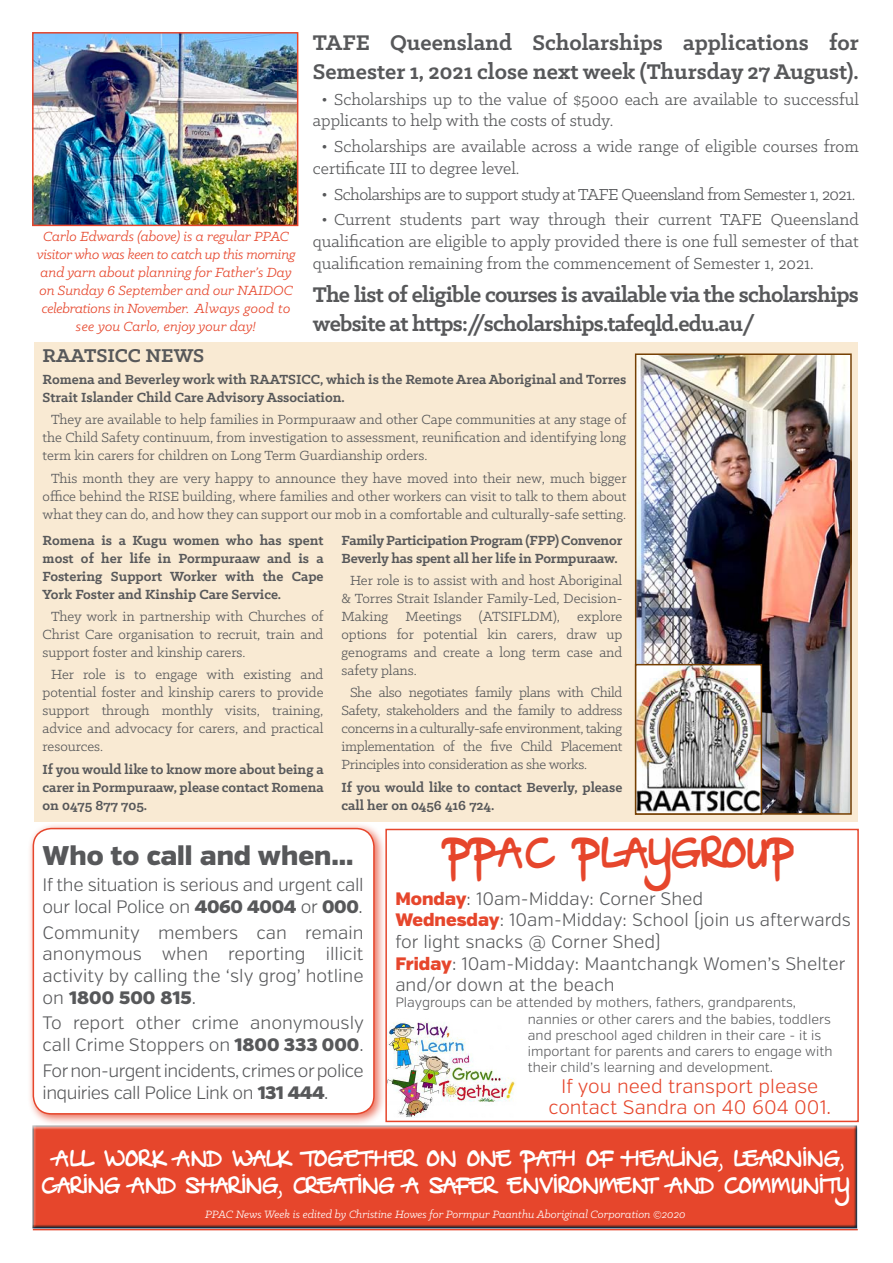
<style>
.page{position:relative;width:893px;height:1263px;background:#fff}
.page>*{position:absolute;margin:0;border:0;box-sizing:border-box;transform-origin:0 0}
.t1{font:42px "DK Babysitter";color:#e6462c}
.t2{font:900 27px "Verb";color:#57585a}
.First_Par{font:700 24px/28.8px "Klinic Slab";letter-spacing:-.03em;color:#57585a}
.First_Par-2{font:700 24px/28.8px "Klinic Slab";color:#57585a}
.t3{font:22.5px/27px "DK Babysitter";letter-spacing:-.01em;color:#fff;text-align:center}
.First_Par-3{font:700 21px "Klinic Slab";color:#57585a}
.First_Par-4{font:300 19.5px/21px "Verb";color:#e6462c;text-align:center}
.t4{font:18px/21.6px "Klinic Slab";color:#57585a}
.t5{font:300 18px/21.6px "Verb";color:#57585a}
.t6{font:300 18px/21.6px "Verb";letter-spacing:-.03em;color:#57585a}
.t7{font:300 18px/21.6px "Verb";letter-spacing:-.02em;color:#57585a}
.t8{font:18px "Klinic Slab";letter-spacing:-.03em;color:#57585a}
.t9{font:15px/18px "Klinic Slab";color:#57585a;text-align:justify}
.First_Par-5{font:700 15px/18px "Klinic Slab";color:#57585a}
.t10{font:italic 15px/18px "Klinic Slab";color:#e6462c;text-align:center}
.t11{font:300 13.5px/16.2px "Verb";color:#57585a}
.t12{font:italic 12px "Klinic Slab";color:#fff}
.s1{font-weight:900}
.s2{font-weight:900;color:#e6462c}
</style>
<div class="page">
<div style="left:35px;top:342px;width:823px;height:479px;background:#f9ead3"></div>
<hr style="left:33px;top:1229px;width:825px;height:1px;background:#e6462c">
<div style="left:29px;top:1125px;width:828px;height:104px;background:#044e96;opacity:.75"></div>
<div style="left:27px;top:822px;width:359px;height:303px;background:#e6462c;opacity:.75"></div>
<div style="left:33px;top:828px;width:341px;height:286px;background:#fff;border-radius:18px"></div>
<div style="left:33px;top:828px;width:342px;height:286px;border:2px solid #e6462c;border-radius:18px"></div>
<img style="left:388px;top:1021px;width:128px;height:97px">
<svg style="left:438px;top:828px;width:121px;height:1px"></svg>
<svg style="left:568px;top:770px;width:230px;height:59px"></svg>
<div style="left:385px;top:829px;width:474px;height:293px;border:2px solid #e6462c"></div>
<img style="left:638px;top:356px;width:211px;height:456px">
<div style="left:635px;top:353px;width:217px;height:462px;border:2px solid #753f02"></div>
<img style="left:638px;top:667px;width:121px;height:145px">
<div style="left:635px;top:664px;width:127px;height:151px;border:2px solid #753f02"></div>
<img style="left:35px;top:35px;width:260px;height:188px">
<div style="left:32px;top:32px;width:266px;height:194px;border:2px solid #e6462c"></div>
<p class="t10" style="left:37px;top:227px;width:260px">Carlo Edwards (above) is a regular PPAC visitor who was keen to catch up this morning and yarn about planning for Father’s Day on Sunday 6 September and our NAIDOC celebrations in November. Always good to see you Carlo, enjoy your day!</p>
<p class="First_Par-2" style="left:313px;top:28px;width:547px">TAFE Queensland Scholarships applications for<br>Semester 1, 2021 close next week (Thursday 27 August).</p>
<p class="t4" style="left:313px;top:88px;width:547px;text-indent:9px">• Scholarships up to the value of $5000 each are available to successful applicants to help with the costs of study.</p>
<p class="t4" style="left:313px;top:135px;width:547px;text-indent:9px">• Scholarships are available across a wide range of eligible courses from certificate III to degree level.</p>
<p class="t8" style="left:321px;top:183px;width:535px">• Scholarships are to support study at TAFE Queensland from Semester 1, 2021.</p>
<p class="t4" style="left:313px;top:209px;width:547px;text-align:justify;text-indent:9px">• Current students part way through their current TAFE Queensland qualification are eligible to apply provided there is one full semester of that qualification remaining from the commencement of Semester 1, 2021.</p>
<p class="First_Par" style="left:313px;top:279px;width:547px">The list of eligible courses is available via the scholarships website at https://scholarships.tafeqld.edu.au/</p>
<p class="First_Par-3" style="left:43px;top:341px;width:163px">RAATSICC NEWS</p>
<p class="First_Par-5" style="left:43px;top:370px;width:585px">Romena and Beverley work with RAATSICC, which is the Remote Area Aboriginal and Torres<br>Strait Islander Child Care Advisory Association.</p>
<p class="t9" style="left:43px;top:410px;width:585px;text-indent:9px">They are available to help families in Pormpuraaw and other Cape communities at any stage of the Child Safety continuum, from investigation to assessment, reunification and identifying long term kin carers for children on Long Term Guardianship orders.</p>
<p class="t9" style="left:43px;top:468px;width:585px;text-align:center">This month they are very happy to announce they have moved into their new, much bigger office behind the RISE building, where families and other workers can visit to talk to them about what they can do, and how they can support our mob in a comfortable and culturally-safe setting.</p>
<p class="First_Par-5" style="left:43px;top:531px;width:283px;text-align:justify">Romena is a Kugu women who has spent most of her life in Pormpuraaw and is a Fostering Support Worker with the Cape York Foster and Kinship Care Service.</p>
<p class="t9" style="left:43px;top:607px;width:282px;text-indent:9px">They work in partnership with Churches of Christ Care organisation to recruit, train and support foster and kinship carers.</p>
<p class="t9" style="left:43px;top:665px;width:282px;text-indent:9px">Her role is to engage with existing and potential foster and kinship carers to provide support through monthly visits, training, advice and advocacy for carers, and practical resources.</p>
<p class="First_Par-5" style="left:43px;top:760px;width:282px;text-align:justify">If you would like to know more about being a carer in Pormpuraaw, please contact Romena on 0475 877 705.</p>
<p class="First_Par-5" style="left:341px;top:531px;width:282px">Family Participation Program (FPP) Convenor<br>Beverly has spent all her life in Pormpuraaw.</p>
<p class="t9" style="left:341px;top:571px;width:282px;text-indent:9px">Her role is to assist with and host Aboriginal &amp; Torres Strait Islander Family-Led, Decision-Making Meetings (ATSIFLDM), explore options for potential kin carers, draw up genograms and create a long term case and safety plans.</p>
<p class="t9" style="left:341px;top:683px;width:282px;text-indent:9px">She also negotiates family plans with Child Safety, stakeholders and the family to address concerns in a culturally-safe environment, taking implementation of the five Child Placement Principles into consideration as she works.</p>
<p class="First_Par-5" style="left:341px;top:778px;width:282px">If you would like to contact Beverly, please call her on 0456 416 724.</p>
<p class="t2" style="left:43px;top:839px;width:312px">Who to call and when…</p>
<p class="t7" style="left:43px;top:874px;width:322px">If the situation is serious and urgent call our local Police on <span class="s1">4060 4004</span> or <span class="s1">000</span>.</p>
<p class="t5" style="left:43px;top:922px;width:323px;text-align:justify">Community members can remain anonymous when reporting illicit activity by calling the ‘sly grog’ hotline on <span class="s1">1800 500 815</span>.</p>
<p class="t5" style="left:43px;top:1013px;width:323px">To report other crime anonymously call Crime Stoppers on <span class="s1">1800 333 000</span>.</p>
<p class="t6" style="left:43px;top:1060px;width:323px">For non-urgent incidents, crimes or police inquiries call Police Link on <span class="s1">131 444</span>.</p>
<p class="t1" style="left:444px;top:827px;width:351px">PPAC Playgroup</p>
<p class="t5" style="left:395px;top:888px;width:309px"><span class="s2">Monday</span>: 10am-Midday: Corner Shed</p>
<p class="t5" style="left:395px;top:909px;width:457px"><span class="s2">Wednesday</span>: 10am-Midday: School (join us afterwards for light snacks @ Corner Shed)</p>
<p class="t5" style="left:395px;top:953px;width:452px"><span class="s2">Friday</span>: 10am-Midday: Maantchangk Women’s Shelter and/or down at the beach</p>
<p class="t11" style="left:528px;top:995px;width:306px;text-indent:-133px">Playgroups can be attended by mothers, fathers, grandparents, nannies or other carers and the babies, toddlers and preschool aged children in their care - it is important for parents and carers to engage with their child’s learning and development.</p>
<p class="First_Par-4" style="left:548px;top:1076px;width:284px">If you need transport please contact Sandra on 40 604 001.</p>
<p class="t3" style="left:41px;top:1145px;width:810px">All work and walk together on one path of healing, learning, caring and sharing, creating a safer environment and community</p>
<p class="t12" style="left:205px;top:1207px;width:482px">PPAC News Week is edited by Christine Howes for Pormpur Paanthu Aboriginal Corporation ©2020</p>
</div>
